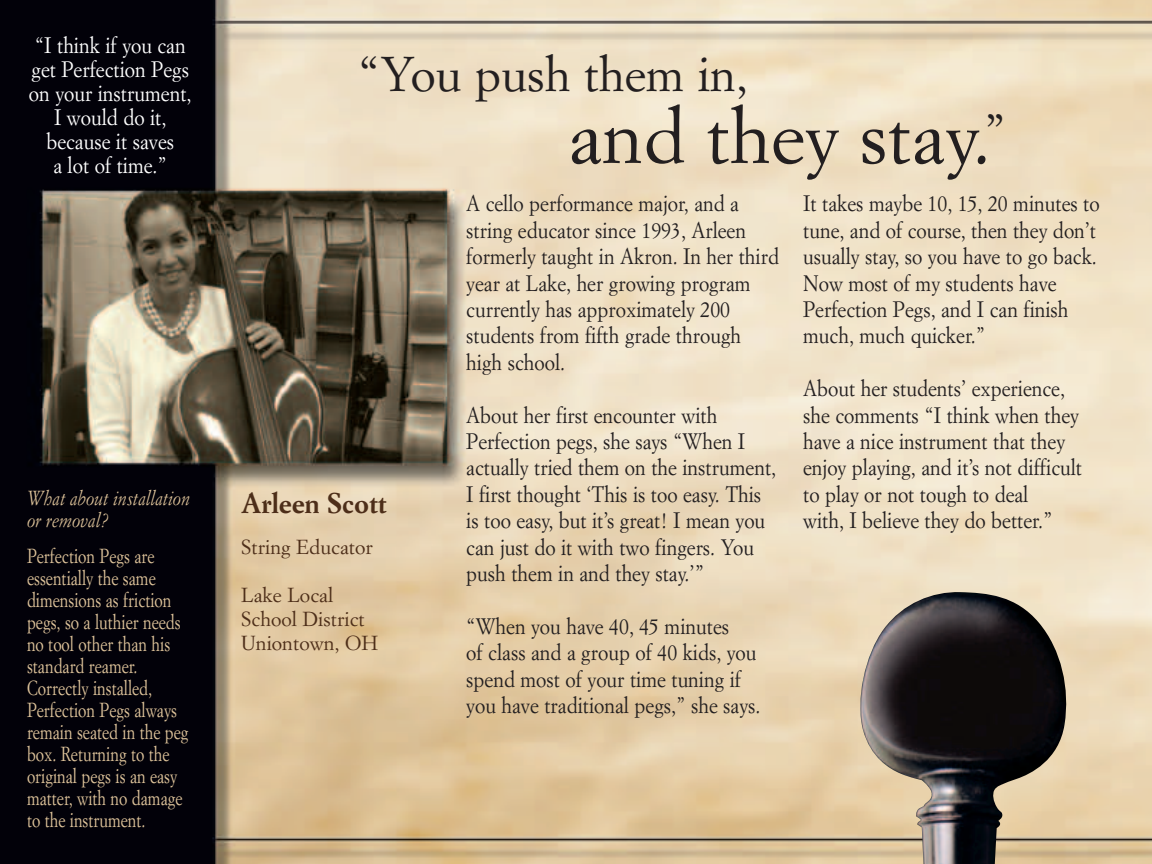
<style>
.page{position:relative;width:1152px;height:864px;background:#fff}
.page>*{position:absolute;margin:0;border:0;box-sizing:border-box;transform-origin:0 0}
.t1{font:76px "Simoncini Garamond";color:#231f20}
.t2{font:48px "Simoncini Garamond";color:#231f20}
.t3{font:700 28px "Simoncini Garamond";color:#4d2e19}
.t4{font:22px/26.4px "Simoncini Garamond";color:#231f20;scale:.9 1}
.t5{font:22px/24px "Simoncini Garamond";color:#fff;text-align:center;scale:.9 1}
.t6{font:20px/22px "Simoncini Garamond";color:#dec39a;scale:.8 1}
.t7{font:20px/24px "Simoncini Garamond";color:#4d2e19}
.t8{font:italic 20px/22px "Simoncini Garamond";color:#dec39a;scale:.85 1}
</style>
<div class="page">
<img style="left:0;top:0;width:1152px;height:864px">
<img style="left:855px;top:591px;width:215px;height:273px">
<p class="t5" style="left:29px;top:35px;width:182px">“I think if you can get Perfection Pegs on your instrument,<br>I would do it, because it saves<br>a lot of time.”</p>
<p class="t8" style="left:27px;top:488px;width:194px">What about installation or removal?</p>
<p class="t6" style="left:27px;top:546px;width:204px">Perfection Pegs are essentially the same dimensions as friction pegs, so a luthier needs no tool other than his standard reamer.<br>Correctly installed,<br>Perfection Pegs always remain seated in the peg box. Returning to the original pegs is an easy matter, with no damage to the instrument.</p>
<h2 class="t2" style="left:357px;top:54px;width:392px">“You push them in,</h2>
<h1 class="t1" style="left:569px;top:104px;width:439px">and they stay.<sup>”</sup></h1>
<p class="t4" style="left:466px;top:192px;width:349px">A cello performance major, and a string educator since 1993, Arleen formerly taught in Akron. In her third year at Lake, her growing program currently has approximately 200 students from fifth grade through high school.</p>
<p class="t4" style="left:466px;top:403px;width:346px">About her first encounter with Perfection pegs, she says “When I actually tried them on the instrument, I first thought ‘This is too easy. This is too easy, but it’s great! I mean you can just do it with two fingers. You push them in and they stay.’”</p>
<p class="t4" style="left:466px;top:615px;width:328px">“When you have 40, 45 minutes<br>of class and a group of 40 kids, you spend most of your time tuning if you have traditional pegs,” she says.</p>
<p class="t4" style="left:803px;top:192px;width:331px">It takes maybe 10, 15, 20 minutes to tune, and of course, then they don’t usually stay, so you have to go back.<br>Now most of my students have<br>Perfection Pegs, and I can finish much, much quicker.”</p>
<p class="t4" style="left:803px;top:377px;width:312px">About her students’ experience, she comments “I think when they have a nice instrument that they enjoy playing, and it’s not difficult to play or not tough to deal<br>with, I believe they do better.”</p>
<p class="t3" style="left:241px;top:492px;width:147px">Arleen Scott</p>
<p class="t7" style="left:241px;top:536px;width:133px">String Educator</p>
<p class="t7" style="left:241px;top:584px;width:138px">Lake Local<br>School District<br>Uniontown, OH</p>
</div>
